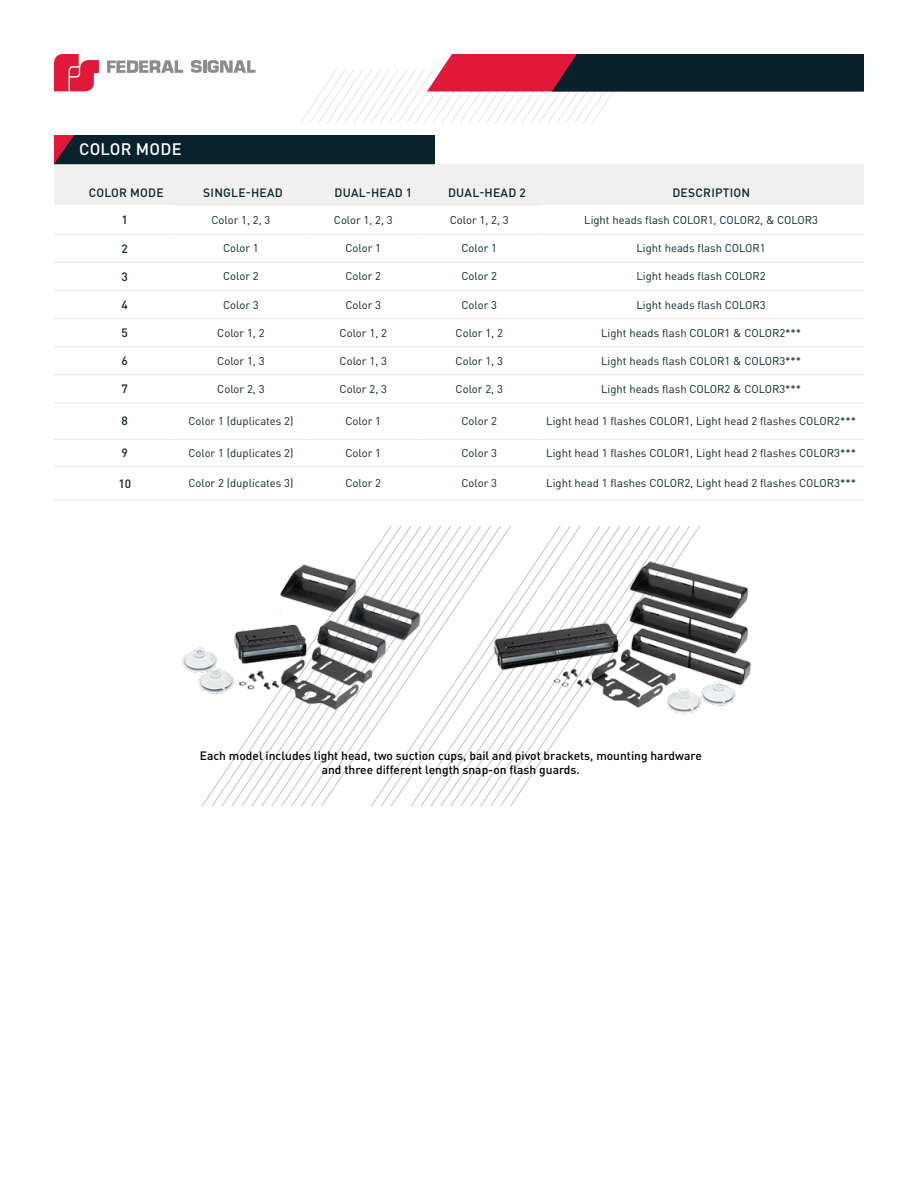
<style>
.page{position:relative;width:918px;height:1188px;background:#fff}
.page>*{position:absolute;margin:0;border:0;box-sizing:border-box;transform-origin:0 0}
.t1{font:500 16.5px "DIN Pro";letter-spacing:.02em;color:#fff}
.t2{font:500 12px/14.4px "DIN Pro";color:#000;text-align:center}
.t3{font:500 12px "DIN Pro";letter-spacing:.02em;color:#09232d}
.t4{font:11.25px "DIN Pro";color:#09232d}
</style>
<div class="page">
<svg style="left:54px;top:54px;width:45px;height:37px"></svg>
<svg style="left:107px;top:60px;width:76px;height:13px"></svg>
<svg style="left:191px;top:54px;width:673px;height:69px"></svg>
<svg style="left:231px;top:733px;width:20px;height:73px"></svg>
<svg style="left:251px;top:719px;width:30px;height:87px"></svg>
<svg style="left:281px;top:719px;width:30px;height:87px"></svg>
<svg style="left:321px;top:526px;width:169px;height:280px"></svg>
<svg style="left:490px;top:526px;width:10px;height:280px"></svg>
<svg style="left:510px;top:526px;width:190px;height:280px"></svg>
<svg style="left:54px;top:135px;width:810px;height:70px"></svg>
<hr style="left:54px;top:234px;width:121px;height:1px;background:#e6e7e8">
<hr style="left:538px;top:234px;width:326px;height:1px;background:#e6e7e8">
<hr style="left:54px;top:262px;width:121px;height:1px;background:#e6e7e8">
<hr style="left:538px;top:262px;width:326px;height:1px;background:#e6e7e8">
<hr style="left:54px;top:290px;width:121px;height:1px;background:#e6e7e8">
<hr style="left:538px;top:290px;width:326px;height:1px;background:#e6e7e8">
<hr style="left:54px;top:318px;width:121px;height:1px;background:#e6e7e8">
<hr style="left:175px;top:318px;width:132px;height:1px;background:#e6e7e8">
<hr style="left:307px;top:318px;width:113px;height:1px;background:#e6e7e8">
<hr style="left:420px;top:318px;width:118px;height:1px;background:#e6e7e8">
<hr style="left:54px;top:346px;width:121px;height:1px;background:#e6e7e8">
<hr style="left:175px;top:346px;width:132px;height:1px;background:#e6e7e8">
<hr style="left:307px;top:346px;width:113px;height:1px;background:#e6e7e8">
<hr style="left:420px;top:346px;width:118px;height:1px;background:#e6e7e8">
<hr style="left:54px;top:374px;width:121px;height:1px;background:#e6e7e8">
<hr style="left:175px;top:374px;width:132px;height:1px;background:#e6e7e8">
<hr style="left:307px;top:374px;width:113px;height:1px;background:#e6e7e8">
<hr style="left:420px;top:374px;width:118px;height:1px;background:#e6e7e8">
<hr style="left:54px;top:402px;width:121px;height:1px;background:#e6e7e8">
<hr style="left:175px;top:402px;width:132px;height:1px;background:#e6e7e8">
<hr style="left:307px;top:402px;width:113px;height:1px;background:#e6e7e8">
<hr style="left:420px;top:402px;width:118px;height:1px;background:#e6e7e8">
<hr style="left:54px;top:439px;width:121px;height:1px;background:#e6e7e8">
<hr style="left:175px;top:439px;width:132px;height:1px;background:#e6e7e8">
<hr style="left:307px;top:439px;width:113px;height:1px;background:#e6e7e8">
<hr style="left:420px;top:439px;width:118px;height:1px;background:#e6e7e8">
<hr style="left:54px;top:466px;width:121px;height:1px;background:#e6e7e8">
<hr style="left:175px;top:466px;width:132px;height:1px;background:#e6e7e8">
<hr style="left:307px;top:466px;width:113px;height:1px;background:#e6e7e8">
<hr style="left:420px;top:466px;width:118px;height:1px;background:#e6e7e8">
<hr style="left:54px;top:500px;width:121px;height:1px;background:#e6e7e8">
<hr style="left:175px;top:500px;width:132px;height:1px;background:#e6e7e8">
<hr style="left:307px;top:500px;width:113px;height:1px;background:#e6e7e8">
<hr style="left:420px;top:500px;width:118px;height:1px;background:#e6e7e8">
<hr style="left:175px;top:204px;width:132px;height:1px;background:#e6e7e8">
<hr style="left:175px;top:234px;width:132px;height:1px;background:#e6e7e8">
<hr style="left:175px;top:262px;width:132px;height:1px;background:#e6e7e8">
<hr style="left:175px;top:290px;width:132px;height:1px;background:#e6e7e8">
<hr style="left:307px;top:204px;width:113px;height:1px;background:#e6e7e8">
<hr style="left:420px;top:204px;width:118px;height:1px;background:#e6e7e8">
<hr style="left:307px;top:234px;width:113px;height:1px;background:#e6e7e8">
<hr style="left:420px;top:234px;width:118px;height:1px;background:#e6e7e8">
<hr style="left:307px;top:262px;width:113px;height:1px;background:#e6e7e8">
<hr style="left:420px;top:262px;width:118px;height:1px;background:#e6e7e8">
<hr style="left:307px;top:290px;width:113px;height:1px;background:#e6e7e8">
<hr style="left:420px;top:290px;width:118px;height:1px;background:#e6e7e8">
<hr style="left:538px;top:318px;width:326px;height:1px;background:#e6e7e8">
<hr style="left:538px;top:346px;width:326px;height:1px;background:#e6e7e8">
<hr style="left:538px;top:374px;width:326px;height:1px;background:#e6e7e8">
<hr style="left:538px;top:402px;width:326px;height:1px;background:#e6e7e8">
<hr style="left:538px;top:439px;width:326px;height:1px;background:#e6e7e8">
<hr style="left:538px;top:466px;width:326px;height:1px;background:#e6e7e8">
<hr style="left:538px;top:500px;width:326px;height:1px;background:#e6e7e8">
<img style="left:182px;top:552px;width:244px;height:167px">
<img style="left:474px;top:552px;width:278px;height:167px">
<h1 class="t1" style="left:79px;top:136px;width:104px">COLOR MODE</h1>
<p class="t3" style="left:89px;top:183px;width:76px">COLOR MODE</p>
<p class="t3" style="left:203px;top:183px;width:81px">SINGLE-HEAD</p>
<p class="t3" style="left:334px;top:183px;width:79px">DUAL-HEAD 1</p>
<p class="t3" style="left:448px;top:183px;width:79px">DUAL-HEAD 2</p>
<p class="t3" style="left:672px;top:183px;width:79px">DESCRIPTION</p>
<p class="t3" style="left:122px;top:210px;width:8px">1</p>
<p class="t4" style="left:211px;top:211px;width:60px">Color 1, 2, 3</p>
<p class="t4" style="left:334px;top:211px;width:60px">Color 1, 2, 3</p>
<p class="t4" style="left:450px;top:211px;width:60px">Color 1, 2, 3</p>
<p class="t4" style="left:584px;top:211px;width:235px">Light heads flash COLOR1, COLOR2, &amp; COLOR3</p>
<p class="t3" style="left:122px;top:239px;width:8px">2</p>
<p class="t4" style="left:223px;top:239px;width:37px">Color 1</p>
<p class="t4" style="left:345px;top:239px;width:37px">Color 1</p>
<p class="t4" style="left:461px;top:239px;width:37px">Color 1</p>
<p class="t4" style="left:637px;top:239px;width:131px">Light heads flash COLOR1</p>
<p class="t3" style="left:122px;top:267px;width:8px">3</p>
<p class="t4" style="left:223px;top:268px;width:37px">Color 2</p>
<p class="t4" style="left:345px;top:268px;width:37px">Color 2</p>
<p class="t4" style="left:461px;top:268px;width:37px">Color 2</p>
<p class="t4" style="left:637px;top:268px;width:131px">Light heads flash COLOR2</p>
<p class="t3" style="left:122px;top:295px;width:8px">4</p>
<p class="t4" style="left:223px;top:296px;width:37px">Color 3</p>
<p class="t4" style="left:345px;top:296px;width:37px">Color 3</p>
<p class="t4" style="left:461px;top:296px;width:37px">Color 3</p>
<p class="t4" style="left:637px;top:296px;width:131px">Light heads flash COLOR3</p>
<p class="t3" style="left:122px;top:323px;width:8px">5</p>
<p class="t4" style="left:217px;top:324px;width:49px">Color 1, 2</p>
<p class="t4" style="left:340px;top:324px;width:49px">Color 1, 2</p>
<p class="t4" style="left:456px;top:324px;width:49px">Color 1, 2</p>
<p class="t4" style="left:601px;top:324px;width:202px">Light heads flash COLOR1 &amp; COLOR2***</p>
<p class="t3" style="left:122px;top:351px;width:8px">6</p>
<p class="t4" style="left:217px;top:352px;width:49px">Color 1, 3</p>
<p class="t4" style="left:340px;top:352px;width:49px">Color 1, 3</p>
<p class="t4" style="left:456px;top:352px;width:49px">Color 1, 3</p>
<p class="t4" style="left:601px;top:352px;width:202px">Light heads flash COLOR1 &amp; COLOR3***</p>
<p class="t3" style="left:122px;top:379px;width:8px">7</p>
<p class="t4" style="left:217px;top:380px;width:49px">Color 2, 3</p>
<p class="t4" style="left:340px;top:380px;width:49px">Color 2, 3</p>
<p class="t4" style="left:456px;top:380px;width:49px">Color 2, 3</p>
<p class="t4" style="left:601px;top:380px;width:202px">Light heads flash COLOR2 &amp; COLOR3***</p>
<p class="t3" style="left:122px;top:411px;width:8px">8</p>
<p class="t4" style="left:188px;top:412px;width:107px">Color 1 (duplicates 2)</p>
<p class="t4" style="left:345px;top:412px;width:37px">Color 1</p>
<p class="t4" style="left:461px;top:412px;width:37px">Color 2</p>
<p class="t4" style="left:546px;top:412px;width:311px">Light head 1 flashes COLOR1, Light head 2 flashes COLOR2***</p>
<p class="t3" style="left:122px;top:443px;width:8px">9</p>
<p class="t4" style="left:188px;top:444px;width:107px">Color 1 (duplicates 2)</p>
<p class="t4" style="left:345px;top:444px;width:37px">Color 1</p>
<p class="t4" style="left:461px;top:444px;width:37px">Color 3</p>
<p class="t4" style="left:546px;top:444px;width:311px">Light head 1 flashes COLOR1, Light head 2 flashes COLOR3***</p>
<p class="t3" style="left:118px;top:474px;width:14px">10</p>
<p class="t4" style="left:188px;top:474px;width:107px">Color 2 (duplicates 3)</p>
<p class="t4" style="left:345px;top:474px;width:37px">Color 2</p>
<p class="t4" style="left:461px;top:474px;width:37px">Color 3</p>
<p class="t4" style="left:546px;top:474px;width:311px">Light head 1 flashes COLOR2, Light head 2 flashes COLOR3***</p>
<p class="t2" style="left:200px;top:747px;width:503px">Each model includes light head, two suction cups, bail and pivot brackets, mounting hardware and three different length snap-on flash guards.</p>
</div>
